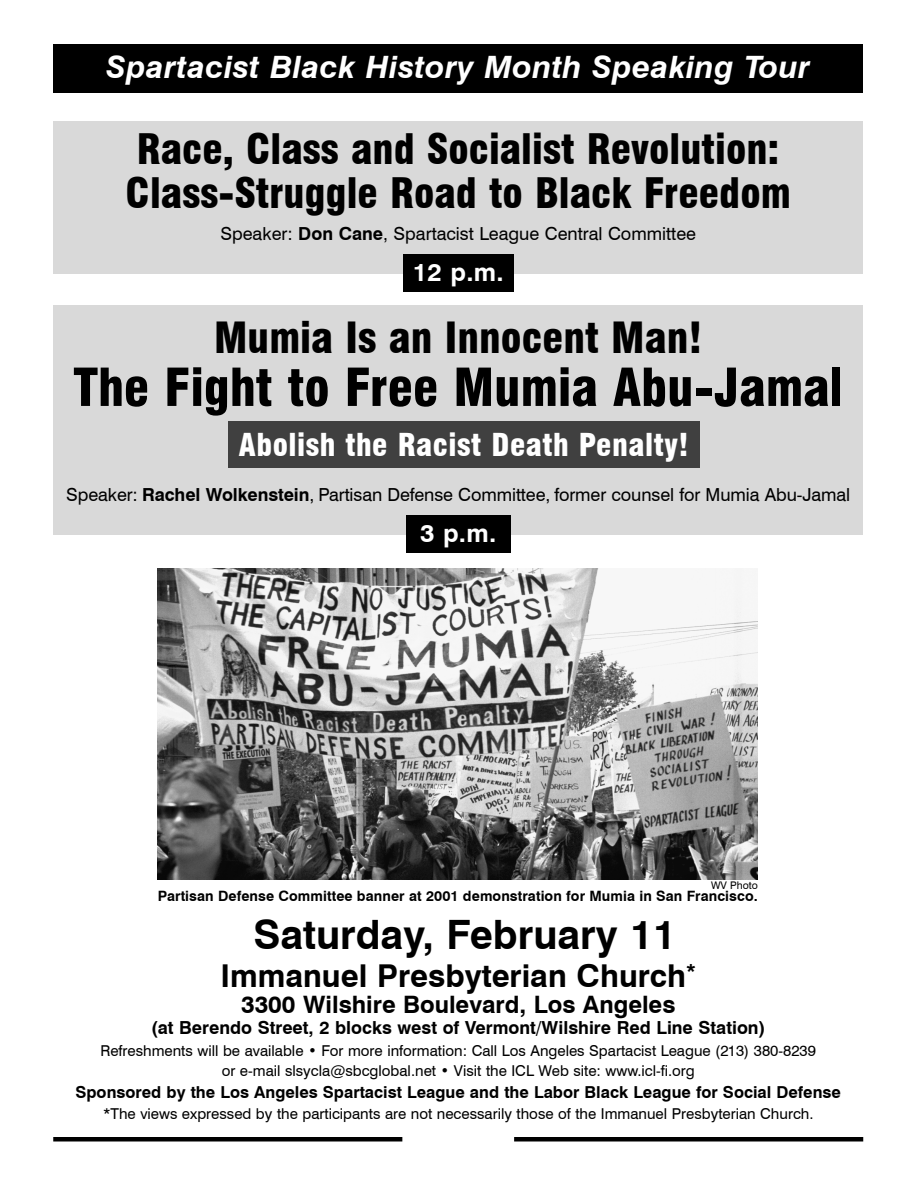
<style>
.page{position:relative;width:918px;height:1188px;background:#fff}
.page>*{position:absolute;margin:0;border:0;box-sizing:border-box;transform-origin:0 0}
.t1{font:900 condensed 51px "Swiss 721 BT";color:#000}
.t2{font:900 condensed 42px "Swiss 721 BT";color:#000}
.t3{font:900 condensed 41.1px/43.7px "Swiss 721 BT";color:#000}
.t4{font:700 40.5px "Swiss 721 BT";color:#000}
.t5{font:700 31.5px "Swiss 721 BT";color:#000}
.t6{font:italic 700 30.9px "Swiss 721 BT";letter-spacing:.01em;color:#fff}
.t7{font:900 condensed 30.9px "Swiss 721 BT";letter-spacing:.015em;color:#fff}
.t8{font:700 24.75px "Swiss 721 BT";color:#fff}
.t9{font:700 24px "Swiss 721 BT";color:#000}
.t10{font:18px "Swiss 721 BT";letter-spacing:-.005em;color:#000}
.t11{font:700 18px "Swiss 721 BT";color:#000}
.t12{font:700 16.5px "Swiss 721 BT";color:#000}
.t13{font:15px/19.5px "Swiss 721 BT";color:#000;text-align:center}
.t14{font:700 14.25px "Swiss 721 BT";letter-spacing:.005em;color:#000}
.t15{font:10.5px "Swiss 721 BT";color:#000}
.s1{font-weight:700}
</style>
<div class="page">
<div style="left:53px;top:121px;width:810px;height:153px;background:#d9d9d9"></div>
<div style="left:53px;top:1137px;width:349px;height:5px;background:#000"></div>
<div style="left:514px;top:1137px;width:349px;height:5px;background:#000"></div>
<div style="left:53px;top:44px;width:810px;height:49px;background:#000"></div>
<div style="left:403px;top:254px;width:111px;height:38px;background:#000"></div>
<img style="left:158px;top:568px;width:600px;height:312px">
<div style="left:53px;top:305px;width:810px;height:230px;background:#d9d9d9"></div>
<div style="left:228px;top:421px;width:472px;height:47px;background:#404040"></div>
<div style="left:406px;top:515px;width:105px;height:38px;background:#000"></div>
<h3 class="t6" style="left:106px;top:48px;width:705px">Spartacist Black History Month Speaking Tour</h3>
<h3 class="t3" style="left:126px;top:127px;width:667px">Race, Class and Socialist Revolution:<br>Class-Struggle Road to Black Freedom</h3>
<p class="t10" style="left:220px;top:222px;width:477px">Speaker: <span class="s1">Don Cane</span>, Spartacist League Central Committee</p>
<h3 class="t8" style="left:413px;top:257px;width:92px">12 p.m.</h3>
<h2 class="t2" style="left:214px;top:312px;width:490px">Mumia Is an Innocent Man!</h2>
<h1 class="t1" style="left:73px;top:357px;width:771px">The Fight to Free Mumia Abu-Jamal</h1>
<h3 class="t7" style="left:239px;top:426px;width:451px">Abolish the Racist Death Penalty!</h3>
<p class="t10" style="left:66px;top:484px;width:785px">Speaker: <span class="s1">Rachel Wolkenstein</span>, Partisan Defense Committee, former counsel for Mumia Abu-Jamal</p>
<h3 class="t8" style="left:420px;top:518px;width:78px">3 p.m.</h3>
<p class="t15" style="left:711px;top:879px;width:48px">WV Photo</p>
<p class="t14" style="left:158px;top:888px;width:602px">Partisan Defense Committee banner at 2001 demonstration for Mumia in San Francisco.</p>
<h3 class="t4" style="left:253px;top:910px;width:424px">Saturday, February 11</h3>
<h3 class="t5" style="left:220px;top:957px;width:477px">Immanuel Presbyterian Church<sup>*</sup></h3>
<h3 class="t9" style="left:241px;top:990px;width:436px">3300 Wilshire Boulevard, Los Angeles</h3>
<p class="t11" style="left:151px;top:1017px;width:616px">(at Berendo Street, 2 blocks west of Vermont/Wilshire Red Line Station)</p>
<p class="t13" style="left:100px;top:1041px;width:717px">Refreshments will be available • For more information: Call Los Angeles Spartacist League (213) 380-8239 or e-mail slsycla@sbcglobal.net • Visit the ICL Web site: www.icl-fi.org</p>
<p class="t12" style="left:76px;top:1083px;width:767px">Sponsored by the Los Angeles Spartacist League and the Labor Black League for Social Defense</p>
<p class="t13" style="left:103px;top:1104px;width:712px">*The views expressed by the participants are not necessarily those of the Immanuel Presbyterian Church.</p>
</div>
